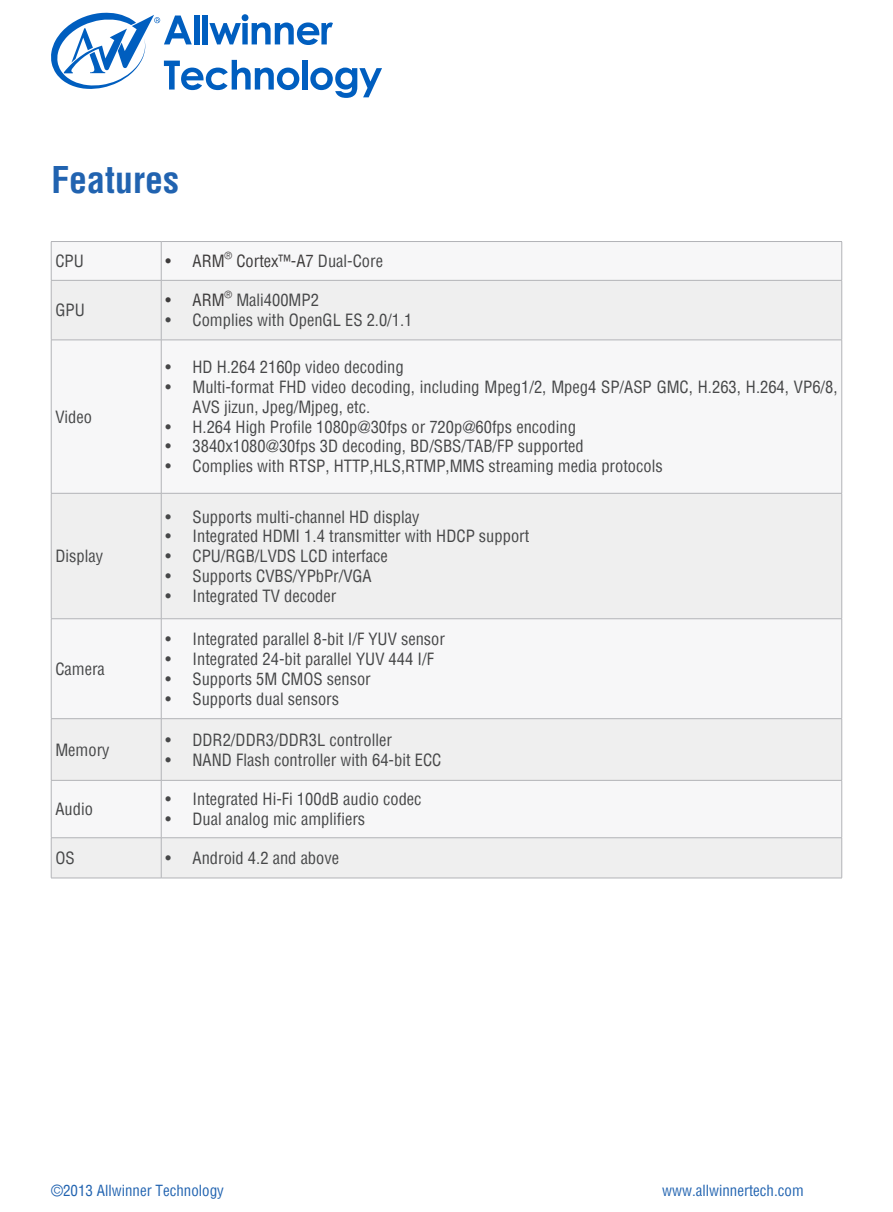
<style>
.page{position:relative;width:893px;height:1212px;background:#fff}
.page>*{position:absolute;margin:0;border:0;box-sizing:border-box;transform-origin:0 0}
.小标题{font:700 condensed 36px "Helvetica";color:#2163b0}
.t1{font:condensed 16.5px/19.8px "Helvetica";color:#464748}
.t2{font:condensed 16.5px "Helvetica";color:#3d3b3b}
.t3{font:condensed 15px "Helvetica";color:#2163b0}
.t4{font:condensed 9.6px "Helvetica";color:#3d3b3b}
.s1{color:#464748}
</style>
<div class="page">
<svg style="left:51px;top:12px;width:331px;height:86px"></svg>
<svg style="left:52px;top:242px;width:789px;height:595px"></svg>
<div style="left:52px;top:281px;width:789px;height:59px;background:#efefef"></div>
<div style="left:52px;top:494px;width:789px;height:124px;background:#efefef"></div>
<div style="left:52px;top:719px;width:789px;height:61px;background:#efefef"></div>
<div style="left:52px;top:838px;width:789px;height:40px;background:#efefef"></div>
<hr style="left:51px;top:241px;width:110px;height:1px;background:#b2b3b7">
<hr style="left:51px;top:242px;width:1px;height:38px;background:#b2b3b7">
<hr style="left:161px;top:241px;width:681px;height:1px;background:#b2b3b7">
<hr style="left:161px;top:242px;width:1px;height:38px;background:#b2b3b7">
<hr style="left:841px;top:242px;width:1px;height:38px;background:#b2b3b7">
<hr style="left:51px;top:280px;width:110px;height:1px;background:#b2b3b7">
<hr style="left:51px;top:280px;width:1px;height:60px;background:#b2b3b7">
<hr style="left:161px;top:280px;width:681px;height:1px;background:#b2b3b7">
<hr style="left:161px;top:280px;width:1px;height:60px;background:#b2b3b7">
<hr style="left:841px;top:280px;width:1px;height:60px;background:#b2b3b7">
<hr style="left:51px;top:340px;width:110px;height:1px;background:#b2b3b7">
<hr style="left:51px;top:340px;width:1px;height:153px;background:#b2b3b7">
<hr style="left:161px;top:340px;width:681px;height:1px;background:#b2b3b7">
<hr style="left:161px;top:340px;width:1px;height:153px;background:#b2b3b7">
<hr style="left:841px;top:340px;width:1px;height:153px;background:#b2b3b7">
<hr style="left:51px;top:493px;width:110px;height:1px;background:#b2b3b7">
<hr style="left:51px;top:493px;width:1px;height:125px;background:#b2b3b7">
<hr style="left:161px;top:493px;width:681px;height:1px;background:#b2b3b7">
<hr style="left:161px;top:493px;width:1px;height:125px;background:#b2b3b7">
<hr style="left:841px;top:493px;width:1px;height:125px;background:#b2b3b7">
<hr style="left:51px;top:618px;width:110px;height:1px;background:#b2b3b7">
<hr style="left:51px;top:619px;width:1px;height:99px;background:#b2b3b7">
<hr style="left:161px;top:618px;width:681px;height:1px;background:#b2b3b7">
<hr style="left:161px;top:619px;width:1px;height:99px;background:#b2b3b7">
<hr style="left:841px;top:619px;width:1px;height:99px;background:#b2b3b7">
<hr style="left:51px;top:718px;width:110px;height:1px;background:#b2b3b7">
<hr style="left:51px;top:719px;width:1px;height:61px;background:#b2b3b7">
<hr style="left:161px;top:718px;width:681px;height:1px;background:#b2b3b7">
<hr style="left:161px;top:719px;width:1px;height:61px;background:#b2b3b7">
<hr style="left:841px;top:719px;width:1px;height:61px;background:#b2b3b7">
<hr style="left:51px;top:780px;width:110px;height:1px;background:#b2b3b7">
<hr style="left:51px;top:780px;width:1px;height:57px;background:#b2b3b7">
<hr style="left:161px;top:780px;width:681px;height:1px;background:#b2b3b7">
<hr style="left:161px;top:780px;width:1px;height:57px;background:#b2b3b7">
<hr style="left:841px;top:780px;width:1px;height:57px;background:#b2b3b7">
<hr style="left:51px;top:837px;width:110px;height:1px;background:#b2b3b7">
<hr style="left:51px;top:838px;width:1px;height:40px;background:#b2b3b7">
<hr style="left:161px;top:837px;width:681px;height:1px;background:#b2b3b7">
<hr style="left:161px;top:838px;width:1px;height:40px;background:#b2b3b7">
<hr style="left:841px;top:838px;width:1px;height:40px;background:#b2b3b7">
<hr style="left:51px;top:878px;width:110px;height:1px;background:#b2b3b7">
<hr style="left:161px;top:878px;width:681px;height:1px;background:#b2b3b7">
<p class="小标题" style="left:51px;top:157px;width:129px">Features</p>
<p class="t1" style="left:55px;top:251px;width:30px">CPU</p>
<p class="t2" style="left:165px;top:250px;width:61px">• ARM</p>
<p class="t4" style="left:225px;top:249px;width:9px">®</p>
<p class="t2" style="left:236px;top:250px;width:148px">Cortex™-A7 <span class="s1">Dual-Core</span></p>
<p class="t1" style="left:55px;top:300px;width:31px">GPU</p>
<p class="t2" style="left:165px;top:290px;width:61px">• ARM</p>
<p class="t4" style="left:225px;top:289px;width:9px">®</p>
<p class="t1" style="left:236px;top:290px;width:84px">Mali400MP2</p>
<p class="t1" style="left:165px;top:310px;width:248px">• Complies with OpenGL ES 2.0/1.1</p>
<p class="t1" style="left:55px;top:407px;width:38px">Video</p>
<p class="t1" style="left:55px;top:546px;width:49px">Display</p>
<p class="t1" style="left:55px;top:659px;width:51px">Camera</p>
<p class="t1" style="left:55px;top:739px;width:56px">Memory</p>
<p class="t1" style="left:55px;top:799px;width:39px">Audio</p>
<p class="t1" style="left:165px;top:357px;width:240px">• HD H.264 2160p video decoding</p>
<p class="t1" style="left:192px;top:377px;width:646px;text-indent:-27px">• Multi-format FHD video decoding, including Mpeg1/2, Mpeg4 SP/ASP GMC, H.263, H.264, VP6/8,<br>AVS jizun, Jpeg/Mjpeg, etc.</p>
<p class="t1" style="left:165px;top:416px;width:412px">• H.264 High Profile 1080p@30fps or 720p@60fps encoding</p>
<p class="t1" style="left:165px;top:436px;width:420px">• 3840x1080@30fps 3D decoding, BD/SBS/TAB/FP supported</p>
<p class="t1" style="left:165px;top:456px;width:499px">• Complies with RTSP, HTTP,HLS,RTMP,MMS streaming media protocols</p>
<p class="t1" style="left:165px;top:506px;width:255px">• Supports multi-channel HD display</p>
<p class="t1" style="left:165px;top:526px;width:365px">• Integrated HDMI 1.4 transmitter with HDCP support</p>
<p class="t1" style="left:165px;top:546px;width:224px">• CPU/RGB/LVDS LCD interface</p>
<p class="t1" style="left:165px;top:566px;width:208px">• Supports CVBS/YPbPr/VGA</p>
<p class="t1" style="left:165px;top:586px;width:172px">• Integrated TV decoder</p>
<p class="t1" style="left:165px;top:629px;width:281px">• Integrated parallel 8-bit I/F YUV sensor</p>
<p class="t1" style="left:165px;top:649px;width:270px">• Integrated 24-bit parallel YUV 444 I/F</p>
<p class="t1" style="left:165px;top:669px;width:207px">• Supports 5M CMOS sensor</p>
<p class="t1" style="left:165px;top:688px;width:175px">• Supports dual sensors</p>
<p class="t1" style="left:165px;top:730px;width:228px">• DDR2/DDR3/DDR3L controller</p>
<p class="t1" style="left:165px;top:749px;width:277px">• NAND Flash controller with 64-bit ECC</p>
<p class="t1" style="left:165px;top:789px;width:258px">• Integrated Hi-Fi 100dB audio codec</p>
<p class="t1" style="left:165px;top:809px;width:201px">• Dual analog mic amplifiers</p>
<p class="t1" style="left:55px;top:848px;width:21px">OS</p>
<p class="t1" style="left:165px;top:848px;width:175px">• Android 4.2 and above</p>
<p class="t3" style="left:51px;top:1180px;width:174px">©2013 Allwinner Technology</p>
<p class="t3" style="left:662px;top:1180px;width:143px">www.allwinnertech.com</p>
</div>
